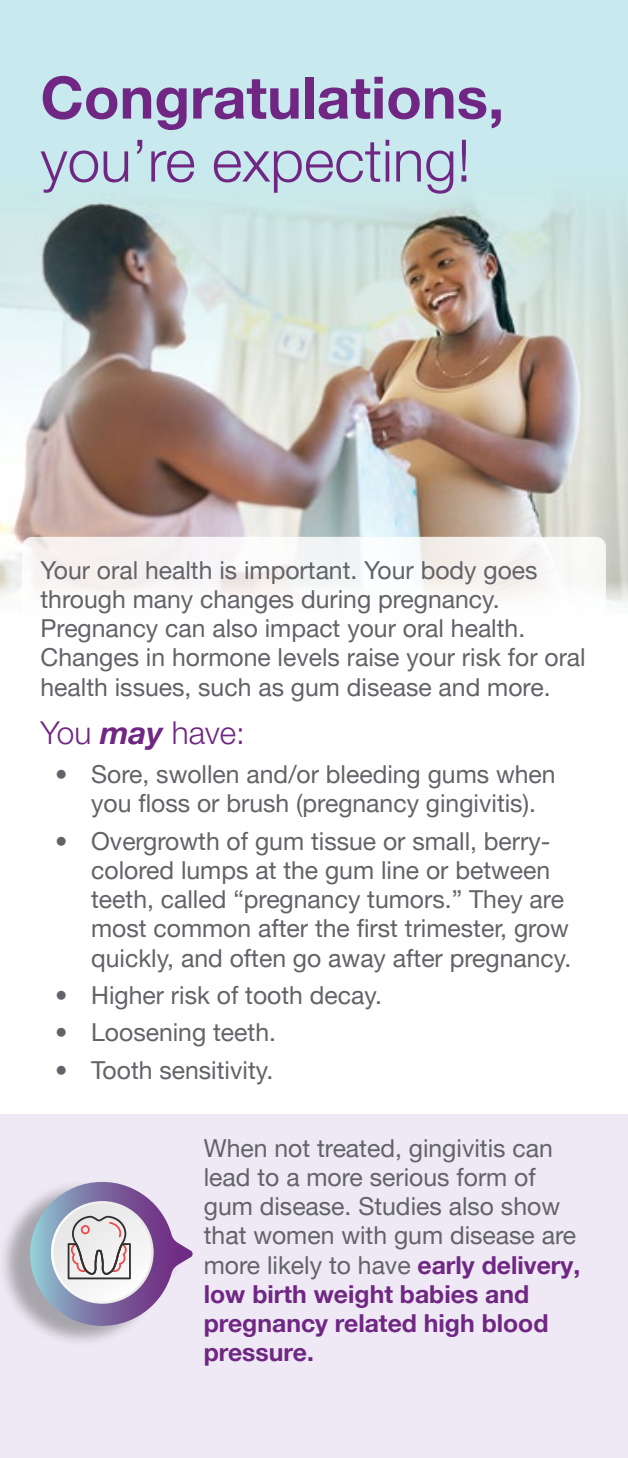
<style>
.page{position:relative;width:628px;height:1458px;background:#fff}
.page>*{position:absolute;margin:0;border:0;box-sizing:border-box;transform-origin:0 0}
.t1{font:700 58.5px/63px "Helvetica Neue LT Pro";color:#702784}
.t2{font:300 31.5px "Helvetica Neue LT Pro";color:#702784}
.t3{font:24.75px/29.2px "Helvetica Neue LT Pro";color:#626368}
.s1{font-weight:300}
.s2{font-weight:700;font-style:italic}
.s3{font-weight:700;color:#702784}
</style>
<div class="page">
<img style="left:0;top:0;width:628px;height:605px">
<div style="left:22px;top:537px;width:584px;height:206px;background:#fff;border-radius:10px"></div>
<div style="left:0;top:1115px;width:628px;height:343px;background:#eee9f4"></div>
<div style="left:0;top:1180px;width:184px;height:167px;background:#000;opacity:.3"></div>
<svg style="left:30px;top:1182px;width:163px;height:144px"></svg>
<h2 class="t1" style="left:40px;top:65px;width:465px">Congratulations, <span class="s1">you’re expecting!</span></h2>
<p class="t3" style="left:40px;top:555px;width:546px">Your oral health is important. Your body goes through many changes during pregnancy.<br>Pregnancy can also impact your oral health.<br>Changes in hormone levels raise your risk for oral health issues, such as gum disease and more.</p>
<h3 class="t2" style="left:40px;top:713px;width:206px">You <span class="s2">may</span> have:</h3>
<p class="t3" style="left:91px;top:759px;width:466px;text-indent:-36px">• Sore, swollen and/or bleeding gums when you floss or brush (pregnancy gingivitis).</p>
<p class="t3" style="left:91px;top:826px;width:481px;text-indent:-36px">• Overgrowth of gum tissue or small, berry&shy;colored lumps at the gum line or between teeth, called “pregnancy tumors.” They are most common after the first trimester, grow quickly, and often go away after pregnancy.</p>
<p class="t3" style="left:55px;top:980px;width:328px">• Higher risk of tooth decay.</p>
<p class="t3" style="left:55px;top:1017px;width:222px">• Loosening teeth.</p>
<p class="t3" style="left:55px;top:1055px;width:219px">• Tooth sensitivity.</p>
<p class="t3" style="left:204px;top:1133px;width:378px">When not treated, gingivitis can lead to a more serious form of gum disease. Studies also show that women with gum disease are more likely to have <span class="s3">early delivery, low birth weight babies and pregnancy related high blood pressure.</span></p>
</div>
